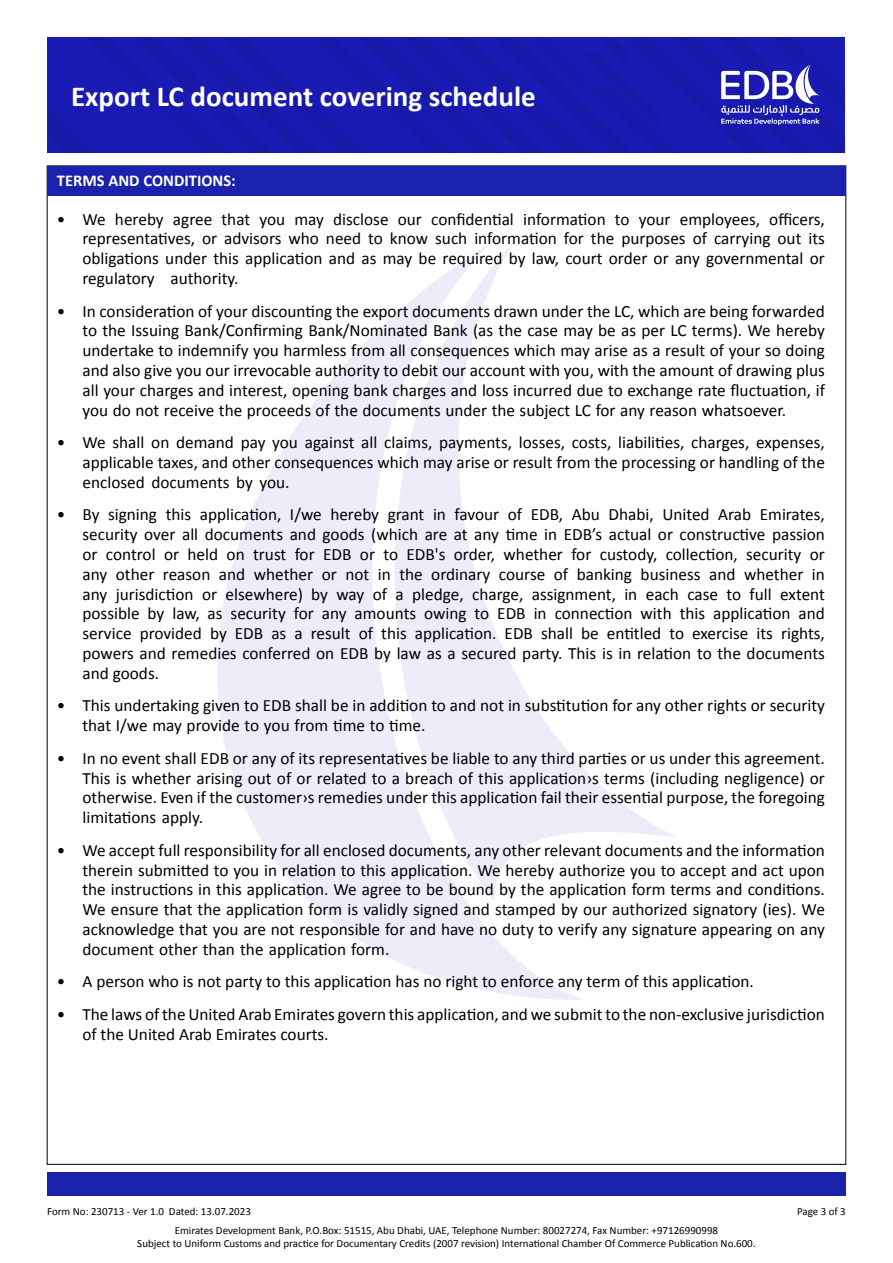
<style>
.page{position:relative;width:893px;height:1263px;background:#fff}
.page>*{position:absolute;margin:0;border:0;box-sizing:border-box;transform-origin:0 0}
.t1{font:700 29.1px "Calibri";color:#fff}
.t2{font:17.25px/19.8px "Calibri";color:#000;text-align:justify}
.t3{font:700 16.5px "Calibri";color:#fff}
.t4{font:10.95px/13.2px "Calibri";color:#000;text-align:center}
</style>
<div class="page">
<svg style="left:586px;top:771px;width:91px;height:67px"></svg>
<svg style="left:217px;top:244px;width:369px;height:756px;fill:#ededfa"></svg>
<div style="left:47px;top:1172px;width:799px;height:24px;background:#1a21ad"></div>
<svg style="left:48px;top:37px;width:797px;height:116px;background:#1d1eb1"></svg>
<div style="left:47px;top:166px;width:799px;height:30px;background:#1a21ad"></div>
<h1 class="t1" style="left:71px;top:76px;width:466px">Export LC document covering schedule</h1>
<p class="t3" style="left:57px;top:169px;width:180px">TERMS AND CONDITIONS:</p>
<p class="t2" style="left:82px;top:209px;width:744px;text-indent:-25px">• We hereby agree that you may disclose our confidential information to your employees, officers, representatives, or advisors who need to know such information for the purposes of carrying out its obligations under this application and as may be required by law, court order or any governmental or regulatory authority.</p>
<p class="t2" style="left:82px;top:301px;width:744px;text-indent:-25px">• In consideration of your discounting the export documents drawn under the LC, which are being forwarded to the Issuing Bank/Confirming Bank/Nominated Bank (as the case may be as per LC terms). We hereby undertake to indemnify you harmless from all consequences which may arise as a result of your so doing and also give you our irrevocable authority to debit our account with you, with the amount of drawing plus all your charges and interest, opening bank charges and loss incurred due to exchange rate fluctuation, if you do not receive the proceeds of the documents under the subject LC for any reason whatsoever.</p>
<p class="t2" style="left:82px;top:433px;width:744px;text-indent:-25px">• We shall on demand pay you against all claims, payments, losses, costs, liabilities, charges, expenses, applicable taxes, and other consequences which may arise or result from the processing or handling of the enclosed documents by you.</p>
<p class="t2" style="left:82px;top:505px;width:744px;text-indent:-25px">• By signing this application, I/we hereby grant in favour of EDB, Abu Dhabi, United Arab Emirates, security over all documents and goods (which are at any time in EDB’s actual or constructive passion or control or held on trust for EDB or to EDB's order, whether for custody, collection, security or any other reason and whether or not in the ordinary course of banking business and whether in any jurisdiction or elsewhere) by way of a pledge, charge, assignment, in each case to full extent possible by law, as security for any amounts owing to EDB in connection with this application and service provided by EDB as a result of this application. EDB shall be entitled to exercise its rights, powers and remedies conferred on EDB by law as a secured party. This is in relation to the documents and goods.</p>
<p class="t2" style="left:82px;top:696px;width:744px;text-indent:-25px">• This undertaking given to EDB shall be in addition to and not in substitution for any other rights or security that I/we may provide to you from time to time.</p>
<p class="t2" style="left:82px;top:748px;width:744px;text-indent:-25px">• In no event shall EDB or any of its representatives be liable to any third parties or us under this agreement.<br>This is whether arising out of or related to a breach of this application›s terms (including negligence) or otherwise. Even if the customer›s remedies under this application fail their essential purpose, the foregoing limitations apply.</p>
<p class="t2" style="left:82px;top:840px;width:744px;text-indent:-25px">• We accept full responsibility for all enclosed documents, any other relevant documents and the information therein submitted to you in relation to this application. We hereby authorize you to accept and act upon the instructions in this application. We agree to be bound by the application form terms and conditions.<br>We ensure that the application form is validly signed and stamped by our authorized signatory (ies). We acknowledge that you are not responsible for and have no duty to verify any signature appearing on any document other than the application form.</p>
<p class="t2" style="left:57px;top:972px;width:698px">• A person who is not party to this application has no right to enforce any term of this application.</p>
<p class="t2" style="left:82px;top:1004px;width:744px;text-indent:-25px">• The laws of the United Arab Emirates govern this application, and we submit to the non-exclusive jurisdiction of the United Arab Emirates courts.</p>
<p class="t4" style="left:47px;top:1205px;width:205px">Form No: 230713 - Ver 1.0 Dated: 13.07.2023</p>
<p class="t4" style="left:797px;top:1205px;width:50px">Page 3 of 3</p>
<p class="t4" style="left:137px;top:1223px;width:620px">Emirates Development Bank, P.O.Box: 51515, Abu Dhabi, UAE, Telephone Number: 80027274, Fax Number: +97126990998<br>Subject to Uniform Customs and practice for Documentary Credits (2007 revision) International Chamber Of Commerce Publication No.600.</p>
</div>
